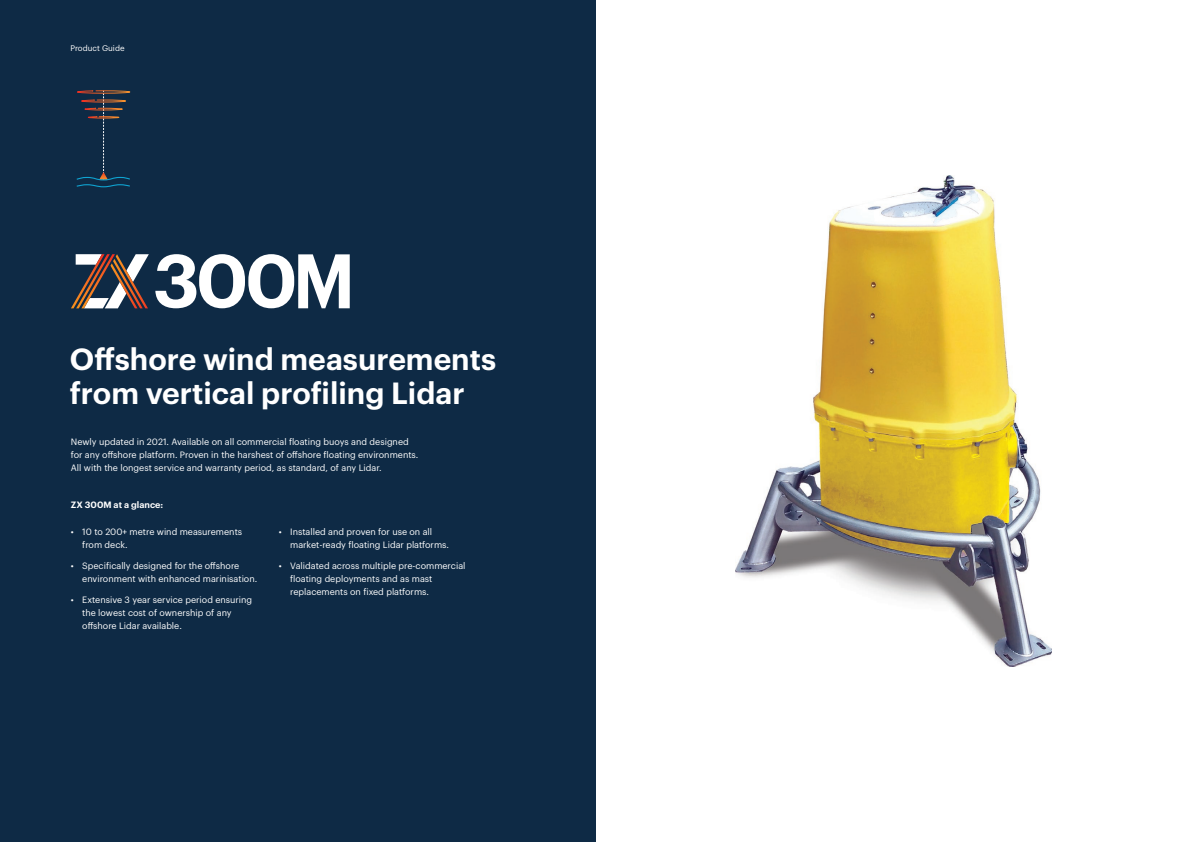
<style>
.page{position:relative;width:1191px;height:842px;background:#fff}
.page>*{position:absolute;margin:0;border:0;box-sizing:border-box;transform-origin:0 0}
._1__Header_Small{font:600 30px/34px "Graphik";color:#fff}
._2__Body_Copy_Main{font:9px/13px "Graphik";color:#fff}
._2__Body_Copy_Bold{font:600 9px "Graphik";color:#fff}
.t1{font:8px "Graphik";color:#fff}
</style>
<div class="page">
<div style="left:0;top:0;width:595px;height:842px;background:#0e2a45"></div>
<img style="left:735px;top:176px;width:316px;height:490px">
<svg style="left:76px;top:90px;width:55px;height:97px"></svg>
<svg style="left:71px;top:254px;width:78px;height:54px"></svg>
<svg style="left:155px;top:254px;width:195px;height:54px"></svg>
<p class="t1" style="left:70px;top:42px;width:56px">Product Guide</p>
<p class="_1__Header_Small" style="left:70px;top:339px;width:428px">Offshore wind measurements from vertical profiling Lidar</p>
<p class="_2__Body_Copy_Main" style="left:71px;top:435px;width:349px">Newly updated in 2021. Available on all commercial floating buoys and designed for any offshore platform. Proven in the harshest of offshore floating environments.<br>All with the longest service and warranty period, as standard, of any Lidar.</p>
<p class="_2__Body_Copy_Bold" style="left:71px;top:498px;width:94px">ZX 300M at a glance:</p>
<p class="_2__Body_Copy_Main" style="left:82px;top:524px;width:161px;text-indent:-11px">• 10 to 200+ metre wind measurements from deck.</p>
<p class="_2__Body_Copy_Main" style="left:82px;top:558px;width:177px;text-indent:-11px">• Specifically designed for the offshore environment with enhanced marinisation.</p>
<p class="_2__Body_Copy_Main" style="left:82px;top:592px;width:171px;text-indent:-11px">• Extensive 3 year service period ensuring the lowest cost of ownership of any offshore Lidar available.</p>
<p class="_2__Body_Copy_Main" style="left:290px;top:524px;width:160px;text-indent:-11px">• Installed and proven for use on all market-ready floating Lidar platforms.</p>
<p class="_2__Body_Copy_Main" style="left:290px;top:558px;width:177px;text-indent:-11px">• Validated across multiple pre-commercial floating deployments and as mast replacements on fixed platforms.</p>
</div>
